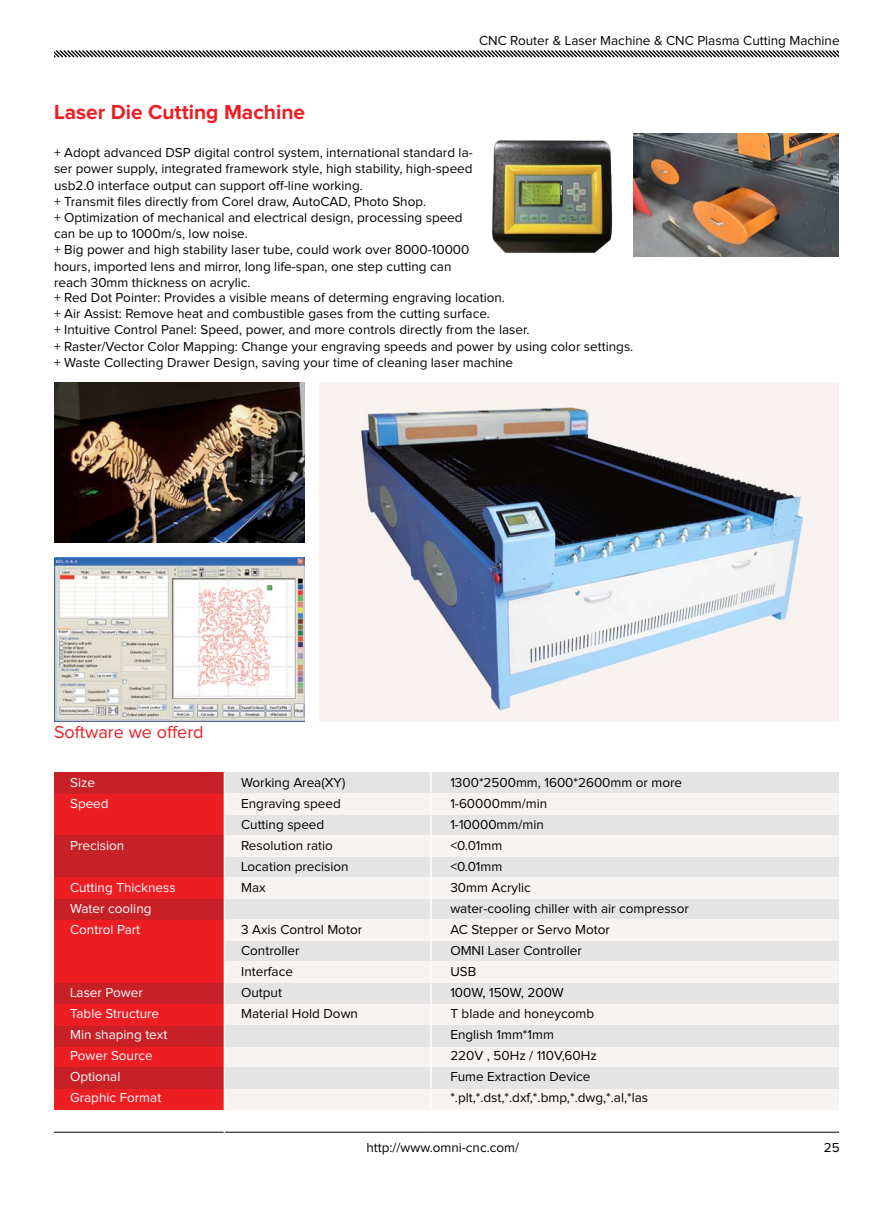
<style>
.page{position:relative;width:893px;height:1212px;background:#fff}
.page>*{position:absolute;margin:0;border:0;box-sizing:border-box;transform-origin:0 0}
.t1{font:700 21px "Proxima Nova";color:#ed1d24}
.t2{font:18px "Proxima Nova";color:#ed1d24}
.t3{font:13.5px/21px "Proxima Nova";color:#000}
.t4{font:13.5px/21px "Proxima Nova";color:#fff}
</style>
<div class="page">
<svg style="left:54px;top:50px;width:785px;height:8px"></svg>
<hr style="left:54px;top:1132px;width:785px;height:1px;background:#000">
<img style="left:54px;top:383px;width:251px;height:160px">
<div style="left:224px;top:772px;width:615px;height:21px;background:#e5e4e4"></div>
<div style="left:224px;top:941px;width:615px;height:21px;background:#e5e4e4"></div>
<div style="left:224px;top:857px;width:615px;height:21px;background:#e5e4e4"></div>
<div style="left:224px;top:983px;width:615px;height:21px;background:#e5e4e4"></div>
<div style="left:224px;top:815px;width:615px;height:21px;background:#e5e4e4"></div>
<div style="left:224px;top:1004px;width:615px;height:21px;background:#f7f3f1"></div>
<div style="left:224px;top:899px;width:615px;height:21px;background:#e5e4e4"></div>
<div style="left:54px;top:1046px;width:170px;height:21px;background:#ed1d24"></div>
<div style="left:54px;top:1088px;width:170px;height:21px;background:#ed1d24"></div>
<div style="left:224px;top:793px;width:615px;height:22px;background:#f7f3f1"></div>
<div style="left:224px;top:962px;width:615px;height:21px;background:#f7f3f1"></div>
<div style="left:224px;top:878px;width:615px;height:21px;background:#f7f3f1"></div>
<div style="left:224px;top:1046px;width:615px;height:21px;background:#f7f3f1"></div>
<div style="left:224px;top:1088px;width:615px;height:21px;background:#f7f3f1"></div>
<div style="left:224px;top:1025px;width:615px;height:21px;background:#e5e4e4"></div>
<div style="left:224px;top:1067px;width:615px;height:21px;background:#e5e4e4"></div>
<div style="left:224px;top:836px;width:615px;height:21px;background:#f7f3f1"></div>
<div style="left:54px;top:793px;width:170px;height:43px;background:#ed1d24"></div>
<div style="left:54px;top:836px;width:170px;height:42px;background:#c72127"></div>
<div style="left:224px;top:920px;width:615px;height:21px;background:#f7f3f1"></div>
<div style="left:54px;top:920px;width:170px;height:63px;background:#ed1d24"></div>
<div style="left:54px;top:1025px;width:170px;height:21px;background:#c72127"></div>
<div style="left:54px;top:1067px;width:170px;height:21px;background:#c72127"></div>
<div style="left:54px;top:983px;width:170px;height:21px;background:#c72127"></div>
<div style="left:54px;top:899px;width:170px;height:21px;background:#c72127"></div>
<div style="left:54px;top:772px;width:170px;height:21px;background:#c72127"></div>
<div style="left:54px;top:1004px;width:170px;height:21px;background:#ed1d24"></div>
<div style="left:54px;top:878px;width:170px;height:21px;background:#ed1d24"></div>
<hr style="left:224px;top:772px;width:1px;height:363px;background:#fff">
<hr style="left:430px;top:770px;width:2px;height:361px;background:#fff">
<img style="left:320px;top:383px;width:519px;height:338px">
<img style="left:492px;top:133px;width:161px;height:124px">
<img style="left:633px;top:134px;width:206px;height:122px">
<img style="left:54px;top:558px;width:251px;height:163px">
<p class="t3" style="left:479px;top:30px;width:362px">CNC Router &amp; Laser Machine &amp; CNC Plasma Cutting Machine</p>
<h1 class="t1" style="left:54px;top:103px;width:253px">Laser Die Cutting Machine</h1>
<p class="t3" style="left:54px;top:145px;width:420px;line-height:16.2px">+ Adopt advanced DSP digital control system, international standard la&shy;ser power supply, integrated framework style, high stability, high-speed usb2.0 interface output can support off-line working.<br>+ Transmit files directly from Corel draw, AutoCAD, Photo Shop.<br>+ Optimization of mechanical and electrical design, processing speed can be up to 1000m/s, low noise.<br>+ Big power and high stability laser tube, could work over 8000-10000 hours, imported lens and mirror, long life-span, one step cutting can reach 30mm thickness on acrylic.</p>
<p class="t3" style="left:54px;top:290px;width:581px;line-height:16.2px">+ Red Dot Pointer: Provides a visible means of determing engraving location.<br>+ Air Assist: Remove heat and combustible gases from the cutting surface.<br>+ Intuitive Control Panel: Speed, power, and more controls directly from the laser.<br>+ Raster/Vector Color Mapping: Change your engraving speeds and power by using color settings. + Waste Collecting Drawer Design, saving your time of cleaning laser machine</p>
<h2 class="t2" style="left:54px;top:724px;width:151px">Software we offerd</h2>
<p class="t4" style="left:70px;top:772px;width:40px">Size<br>Speed</p>
<p class="t4" style="left:70px;top:835px;width:56px">Precision</p>
<p class="t4" style="left:70px;top:877px;width:107px">Cutting Thickness<br>Water cooling<br>Control Part</p>
<p class="t4" style="left:70px;top:982px;width:99px">Laser Power<br>Table Structure<br>Min shaping text<br>Power Source<br>Optional<br>Graphic Format</p>
<p class="t3" style="left:241px;top:772px;width:109px">Working Area(XY)<br>Engraving speed<br>Cutting speed<br>Resolution ratio<br>Location precision<br>Max</p>
<p class="t3" style="left:241px;top:919px;width:123px">3 Axis Control Motor<br>Controller<br>Interface<br>Output<br>Material Hold Down</p>
<p class="t3" style="left:450px;top:772px;width:240px">1300*2500mm, 1600*2600mm or more<br>1-60000mm/min<br>1-10000mm/min<br>&lt;0.01mm<br>&lt;0.01mm<br>30mm Acrylic<br>water-cooling chiller with air compressor<br>AC Stepper or Servo Motor<br>OMNI Laser Controller<br>USB<br>100W, 150W, 200W<br>T blade and honeycomb<br>English 1mm*1mm<br>220V , 50Hz / 110V,60Hz<br>Fume Extraction Device *.plt,*.dst,*.dxf,*.bmp,*.dwg,*.al,*las</p>
<p class="t3" style="left:366px;top:1138px;width:154px">http://www.omni-cnc.com/</p>
<p class="t3" style="left:824px;top:1138px;width:17px">25</p>
</div>
